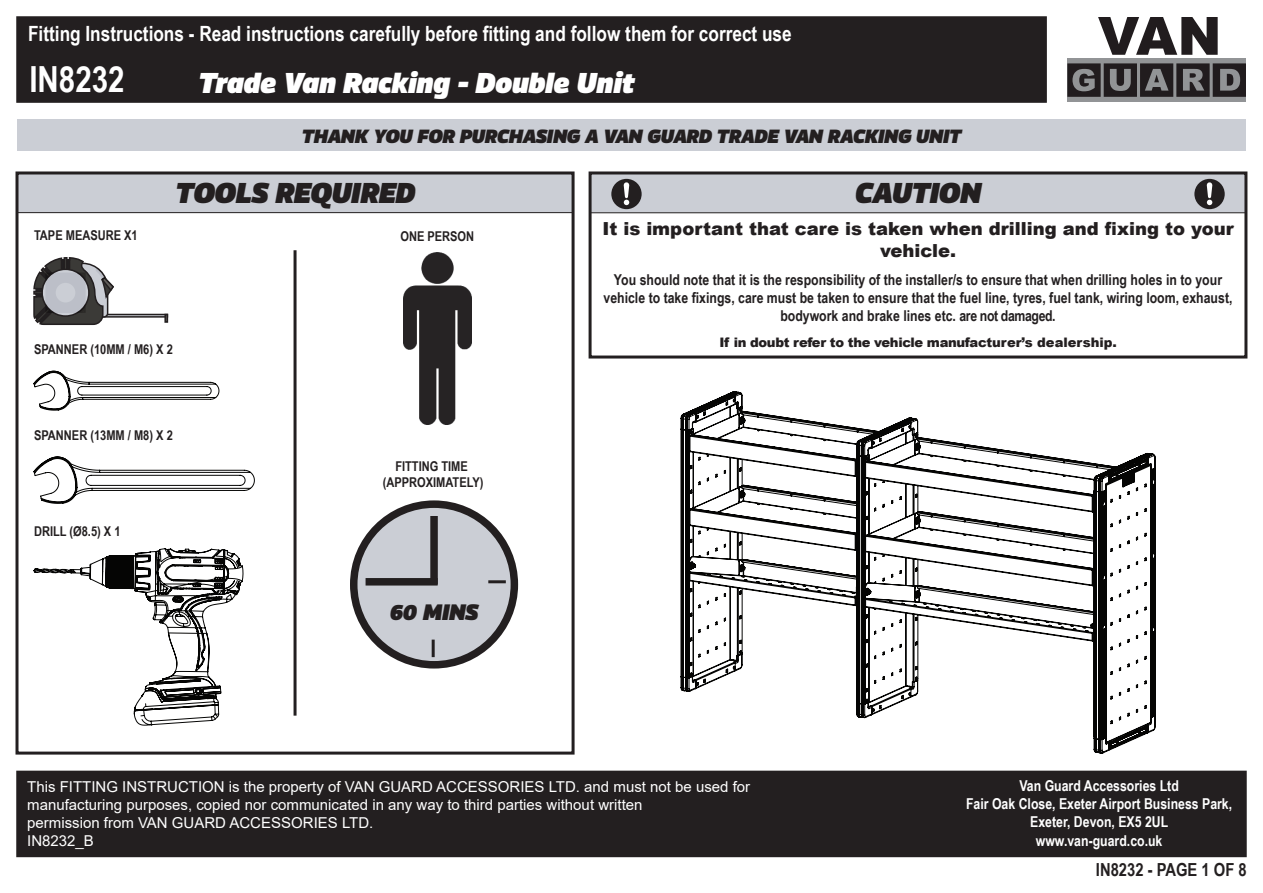
<style>
.page{position:relative;width:1263px;height:893px;background:#fff}
.page>*{position:absolute;margin:0;border:0;box-sizing:border-box;transform-origin:0 0}
.t1{font:700 36px "Arial Narrow";color:#fff}
.t2{font:italic 900 27px "Vinkel";color:#fff}
.t3{font:italic 900 27px "Vinkel";color:#231f20}
.t4{font:700 21px "Arial Narrow";color:#fff}
.t5{font:italic 900 21px "Vinkel";color:#231f20}
.t6{font:900 18px/21.6px "Arial";color:#231f20;text-align:center}
.t7{font:italic 900 18px "Vinkel";color:#231f20}
.t8{font:700 18px "Arial Narrow";color:#231f20}
.t9{font:700 15px/18px "Arial Narrow";color:#231f20;text-align:center}
.t10{font:15px/18px "Arial";color:#fff}
.t11{font:700 15px/18px "Arial Narrow";color:#fff;text-align:center}
.t12{font:700 13.5px/16.2px "Arial Narrow";color:#231f20;text-align:center}
.t13{font:900 13.05px "Arial";letter-spacing:-.025em;color:#231f20}
</style>
<div class="page">
<div style="left:590px;top:173px;width:656px;height:40px;background:#cbced5;border:1px solid #231f20"></div>
<div style="left:16px;top:771px;width:1231px;height:86px;background:#231f20"></div>
<div style="left:16px;top:16px;width:1031px;height:87px;background:#231f20;border:2px solid #231f20"></div>
<svg style="left:1098px;top:17px;width:120px;height:38px"></svg>
<div style="left:1067px;top:58px;width:179px;height:44px;background:#929496"></div>
<svg style="left:1067px;top:63px;width:179px;height:34px"></svg>
<div style="left:17px;top:119px;width:1229px;height:32px;background:#cbced5"></div>
<div style="left:17px;top:173px;width:556px;height:40px;background:#cbced5"></div>
<div style="left:16px;top:171px;width:558px;height:584px;border:3px solid #231f20"></div>
<div style="left:17px;top:173px;width:556px;height:40px;border:1px solid #231f20"></div>
<svg style="left:33px;top:548px;width:210px;height:177px"></svg>
<svg style="left:33px;top:371px;width:186px;height:40px"></svg>
<hr style="left:294px;top:250px;width:3px;height:466px;background:#231f20">
<svg style="left:33px;top:457px;width:222px;height:47px"></svg>
<div style="left:354px;top:504px;width:160px;height:161px;background:#cbced5;border-radius:50%"></div>
<div style="left:350px;top:500px;width:168px;height:168px;border:8px solid #231f20;border-radius:50%"></div>
<div style="left:430px;top:516px;width:8px;height:68px;background:#231f20"></div>
<div style="left:366px;top:578px;width:72px;height:7px;background:#231f20"></div>
<hr style="left:488px;top:580px;width:18px;height:3px;background:#231f20">
<hr style="left:432px;top:640px;width:3px;height:17px;background:#231f20">
<svg style="left:115px;top:314px;width:49px;height:4px"></svg>
<svg style="left:164px;top:314px;width:4px;height:9px"></svg>
<svg style="left:33px;top:257px;width:82px;height:69px"></svg>
<div style="left:45px;top:273px;width:41px;height:40px;border:2px solid #231f20"></div>
<div style="left:589px;top:171px;width:658px;height:188px;border:3px solid #231f20"></div>
<div style="left:611px;top:179px;width:31px;height:30px;background:#231f20;border-radius:50%"></div>
<svg style="left:624px;top:182px;width:5px;height:23px"></svg>
<div style="left:1194px;top:179px;width:31px;height:30px;background:#231f20;border-radius:50%"></div>
<svg style="left:1207px;top:182px;width:5px;height:23px"></svg>
<svg style="left:681px;top:392px;width:474px;height:362px"></svg>
<img style="left:403px;top:252px;width:68px;height:172px">
<h3 class="t4" style="left:28px;top:18px;width:765px">Fitting Instructions - Read instructions carefully before fitting and follow them for correct use</h3>
<h1 class="t1" style="left:29px;top:52px;width:97px">IN8232</h1>
<h2 class="t2" style="left:198px;top:64px;width:437px">Trade Van Racking - Double Unit</h2>
<p class="t7" style="left:302px;top:124px;width:661px">THANK YOU FOR PURCHASING A VAN GUARD TRADE VAN RACKING UNIT</p>
<h2 class="t3" style="left:175px;top:174px;width:241px">TOOLS REQUIRED</h2>
<h2 class="t3" style="left:855px;top:174px;width:127px">CAUTION</h2>
<p class="t6" style="left:602px;top:217px;width:633px">It is important that care is taken when drilling and fixing to your vehicle.</p>
<p class="t9" style="left:603px;top:270px;width:630px">You should note that it is the responsibility of the installer/s to ensure that when drilling holes in to your vehicle to take fixings, care must be taken to ensure that the fuel line, tyres, fuel tank, wiring loom, exhaust, bodywork and brake lines etc. are not damaged.</p>
<p class="t13" style="left:719px;top:333px;width:399px">If in doubt refer to the vehicle manufacturer’s dealership.</p>
<p class="t12" style="left:34px;top:226px;width:105px">TAPE MEASURE X1</p>
<p class="t12" style="left:400px;top:228px;width:75px">ONE PERSON</p>
<p class="t12" style="left:34px;top:341px;width:140px">SPANNER (10MM / M6) X 2</p>
<p class="t12" style="left:34px;top:427px;width:140px">SPANNER (13MM / M8) X 2</p>
<p class="t12" style="left:34px;top:522px;width:88px">DRILL (Ø8.5) X 1</p>
<p class="t12" style="left:383px;top:457px;width:102px">FITTING TIME (APPROXIMATELY)</p>
<h3 class="t5" style="left:390px;top:597px;width:90px">60 MINS</h3>
<p class="t10" style="left:27px;top:778px;width:724px">This FITTING INSTRUCTION is the property of VAN GUARD ACCESSORIES LTD. and must not be used for manufacturing purposes, copied nor communicated in any way to third parties without written<br>permission from VAN GUARD ACCESSORIES LTD.<br>IN8232_B</p>
<p class="t11" style="left:966px;top:776px;width:268px">Van Guard Accessories Ltd<br>Fair Oak Close, Exeter Airport Business Park,<br>Exeter, Devon, EX5 2UL</p>
<p class="t11" style="left:1036px;top:831px;width:128px">www.van-guard.co.uk</p>
<p class="t8" style="left:1096px;top:856px;width:152px">IN8232 - PAGE 1 OF 8</p>
</div>
